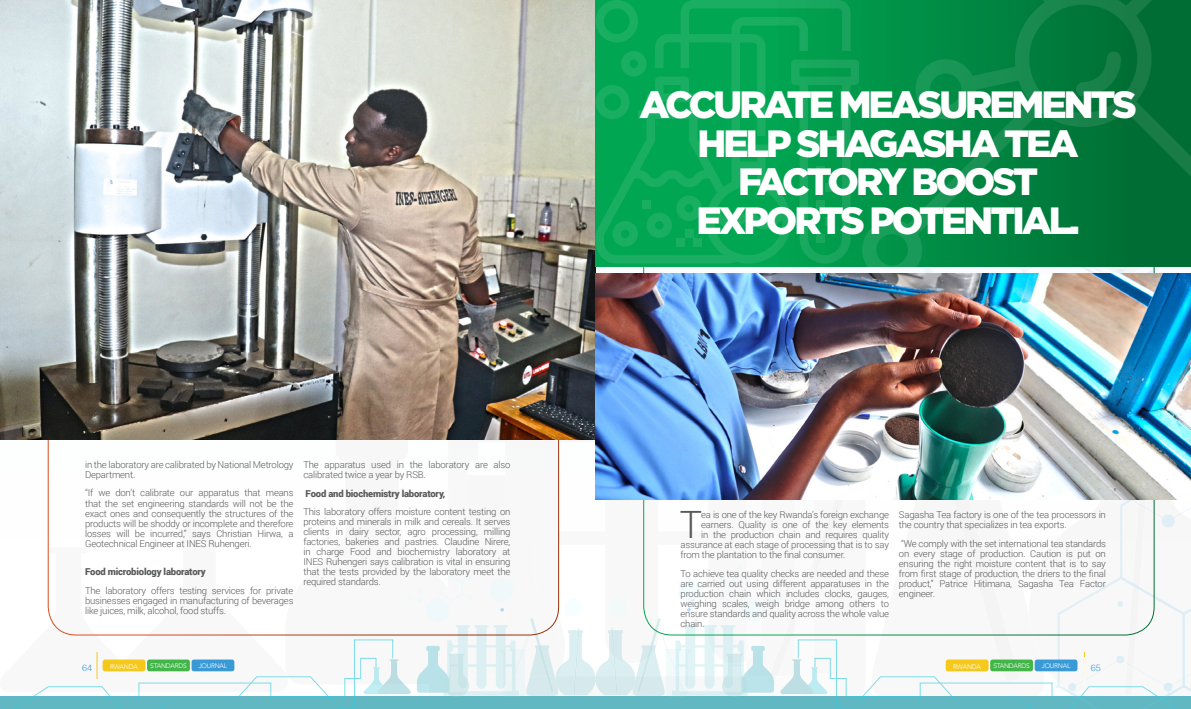
<style>
.page{position:relative;width:1191px;height:709px;background:#fff}
.page>*{position:absolute;margin:0;border:0;box-sizing:border-box;transform-origin:0 0}
.t1{font:900 38px/38.5px "Gotham";letter-spacing:-.08em;color:#fff;text-align:center}
.t2{font:300 37.6px "Roboto";color:#58595b}
.t3{font:300 9.5px/10px "Roboto";letter-spacing:-.02em;color:#58595b;text-align:justify}
.t4{font:900 9.5px "Roboto";letter-spacing:-.02em;color:#58595b}
.t5{font:300 9px "Helvetica";color:#399ad5}
.t6{font:300 6.6px "Avenir";letter-spacing:-.04em;color:#fff}
</style>
<div class="page">
<img style="left:0;top:0;width:1191px;height:709px">
<img style="left:595px;top:274px;width:596px;height:225px">
<h1 class="t1" style="left:639px;top:85px;width:499px">ACCURATE MEASUREMENTS<br>HELP SHAGASHA TEA<br>FACTORY BOOST<br>EXPORTS POTENTIAL.</h1>
<p class="t3" style="left:85px;top:459px;width:210px">in the laboratory are calibrated by National Metrology<br>Department.</p>
<p class="t3" style="left:85px;top:488px;width:210px">“If we don’t calibrate our apparatus that means that the set engineering standards will not be the exact ones and consequently the structures of the products will be shoddy or incomplete and therefore losses will be incurred,” says Christian Hirwa, a Geotechnical Engineer at INES Ruhengeri.</p>
<p class="t4" style="left:85px;top:565px;width:122px">Food microbiology laboratory</p>
<p class="t3" style="left:85px;top:585px;width:210px">The laboratory offers testing services for private businesses engaged in manufacturing of beverages like juices, milk, alcohol, food stuffs.</p>
<p class="t3" style="left:303px;top:459px;width:208px">The apparatus used in the laboratory are also calibrated twice a year by RSB.</p>
<p class="t4" style="left:305px;top:486px;width:141px">Food and biochemistry laboratory,</p>
<p class="t3" style="left:303px;top:506px;width:208px">This laboratory offers moisture content testing on proteins and minerals in milk and cereals. It serves clients in dairy sector, agro processing, milling factories, bakeries and pastries. Claudine Nirere, in charge Food and biochemistry laboratory at INES Ruhengeri says calibration is vital in ensuring that the tests provided by the laboratory meet the required standards.</p>
<p class="t3" style="left:899px;top:510px;width:208px">Sagasha Tea factory is one of the tea processors in the country that specializes in tea exports.</p>
<h2 class="t2" style="left:679px;top:499px;width:24px">T</h2>
<p class="t3" style="left:701px;top:510px;width:189px">ea is one of the key Rwanda’s foreign exchange</p>
<p class="t3" style="left:701px;top:520px;width:189px">earners. Quality is one of the key elements</p>
<p class="t3" style="left:701px;top:530px;width:189px">in the production chain and requires quality</p>
<p class="t3" style="left:680px;top:540px;width:210px">assurance at each stage of processing that is to say</p>
<p class="t3" style="left:680px;top:550px;width:166px">from the plantation to the final consumer.</p>
<p class="t3" style="left:680px;top:568px;width:210px">To achieve tea quality checks are needed and these are carried out using different apparatuses in the production chain which includes clocks, gauges, weighing scales, weigh bridge among others to ensure standards and quality across the whole value chain.</p>
<p class="t3" style="left:899px;top:538px;width:208px">“We comply with the set international tea standards on every stage of production. Caution is put on ensuring the right moisture content that is to say from first stage of production, the driers to the final product,” Patrice Hitimana, Sagasha Tea Factor engineer.</p>
<p class="t6" style="left:110px;top:662px;width:29px">RWANDA</p>
<p class="t6" style="left:953px;top:662px;width:29px">RWANDA</p>
<p class="t6" style="left:993px;top:662px;width:38px">STANDARDS</p>
<p class="t6" style="left:1041px;top:662px;width:30px">JOURNAL</p>
<p class="t6" style="left:150px;top:662px;width:38px">STANDARDS</p>
<p class="t6" style="left:199px;top:662px;width:30px">JOURNAL</p>
<p class="t5" style="left:82px;top:659px;width:12px">64</p>
<p class="t5" style="left:1090px;top:660px;width:12px">65</p>
</div>
